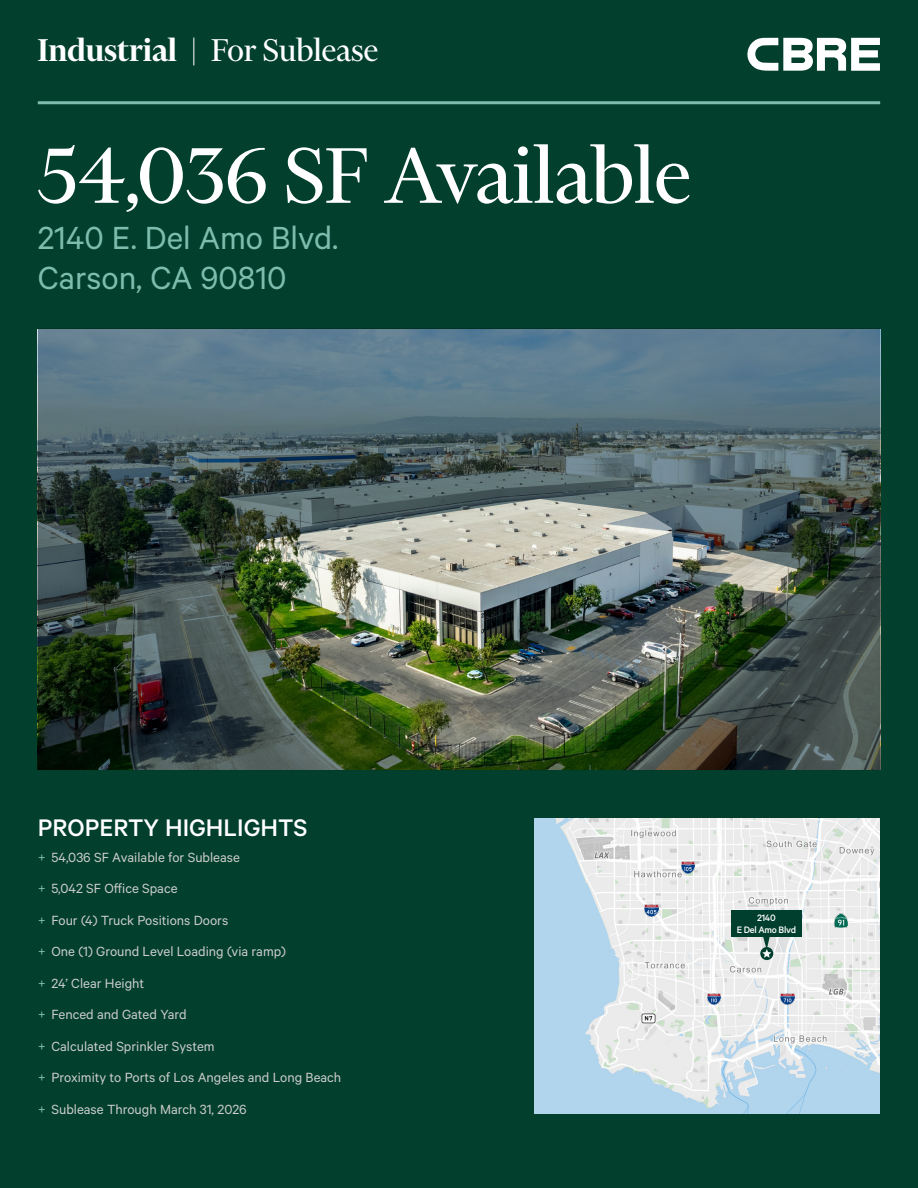
<style>
.page{position:relative;width:918px;height:1188px;background:#023f2c}
.page>*{position:absolute;margin:0;border:0;box-sizing:border-box;transform-origin:0 0}
.Heading_Large{font:90px "Financier Display";color:#fff}
.Subheading_Large{font:36px "Calibre";color:#7ebcad}
.t1{font:36px "Financier Display";color:#fff}
.Subheading_Small{font:500 27px "Calibre";color:#fff}
.t2{font:15px "Calibre";color:#cbccca}
.t3{font:500 10.5px "Calibre";letter-spacing:-.03em;color:#fff}
.s1{font-weight:600}
.s2{color:#7ebcad}
</style>
<div class="page">
<svg style="left:747px;top:38px;width:133px;height:33px"></svg>
<hr style="left:38px;top:101px;width:842px;height:3px;background:#7ebcad">
<img style="left:38px;top:329px;width:842px;height:441px">
<img style="left:534px;top:819px;width:346px;height:295px">
<div style="left:731px;top:910px;width:71px;height:27px;background:#003f2d"></div>
<svg style="left:763px;top:937px;width:7px;height:13px"></svg>
<svg style="left:645px;top:905px;width:13px;height:11px"></svg>
<img style="left:707px;top:994px;width:14px;height:11px">
<img style="left:681px;top:862px;width:14px;height:11px">
<svg style="left:781px;top:993px;width:13px;height:12px"></svg>
<svg style="left:835px;top:914px;width:13px;height:13px"></svg>
<p class="t1" style="left:38px;top:32px;width:342px"><span class="s1">Industrial</span> | For Sublease</p>
<p class="Heading_Large" style="left:38px;top:129px;width:655px">54,036 SF Available</p>
<p class="Subheading_Large" style="left:38px;top:217px;width:302px">2140 E. Del Amo Blvd.</p>
<p class="Subheading_Large" style="left:38px;top:257px;width:250px">Carson, CA 90810</p>
<p class="Subheading_Small" style="left:38px;top:812px;width:271px">PROPERTY HIGHLIGHTS</p>
<p class="t2" style="left:38px;top:848px;width:204px"><span class="s2">+</span> 54,036 SF Available for Sublease</p>
<p class="t2" style="left:38px;top:880px;width:141px"><span class="s2">+</span> 5,042 SF Office Space</p>
<p class="t2" style="left:38px;top:911px;width:192px"><span class="s2">+</span> Four (4) Truck Positions Doors</p>
<p class="t2" style="left:38px;top:943px;width:250px"><span class="s2">+</span> One (1) Ground Level Loading (via ramp)</p>
<p class="t2" style="left:38px;top:974px;width:108px"><span class="s2">+</span> 24’ Clear Height</p>
<p class="t2" style="left:38px;top:1006px;width:150px"><span class="s2">+</span> Fenced and Gated Yard</p>
<p class="t2" style="left:38px;top:1037px;width:178px"><span class="s2">+</span> Calculated Sprinkler System</p>
<p class="t2" style="left:38px;top:1069px;width:305px"><span class="s2">+</span> Proximity to Ports of Los Angeles and Long Beach</p>
<p class="t2" style="left:38px;top:1100px;width:210px"><span class="s2">+</span> Sublease Through March 31, 2026</p>
<p class="t3" style="left:757px;top:911px;width:20px">2140</p>
<p class="t3" style="left:737px;top:923px;width:61px">E Del Amo Blvd</p>
</div>
